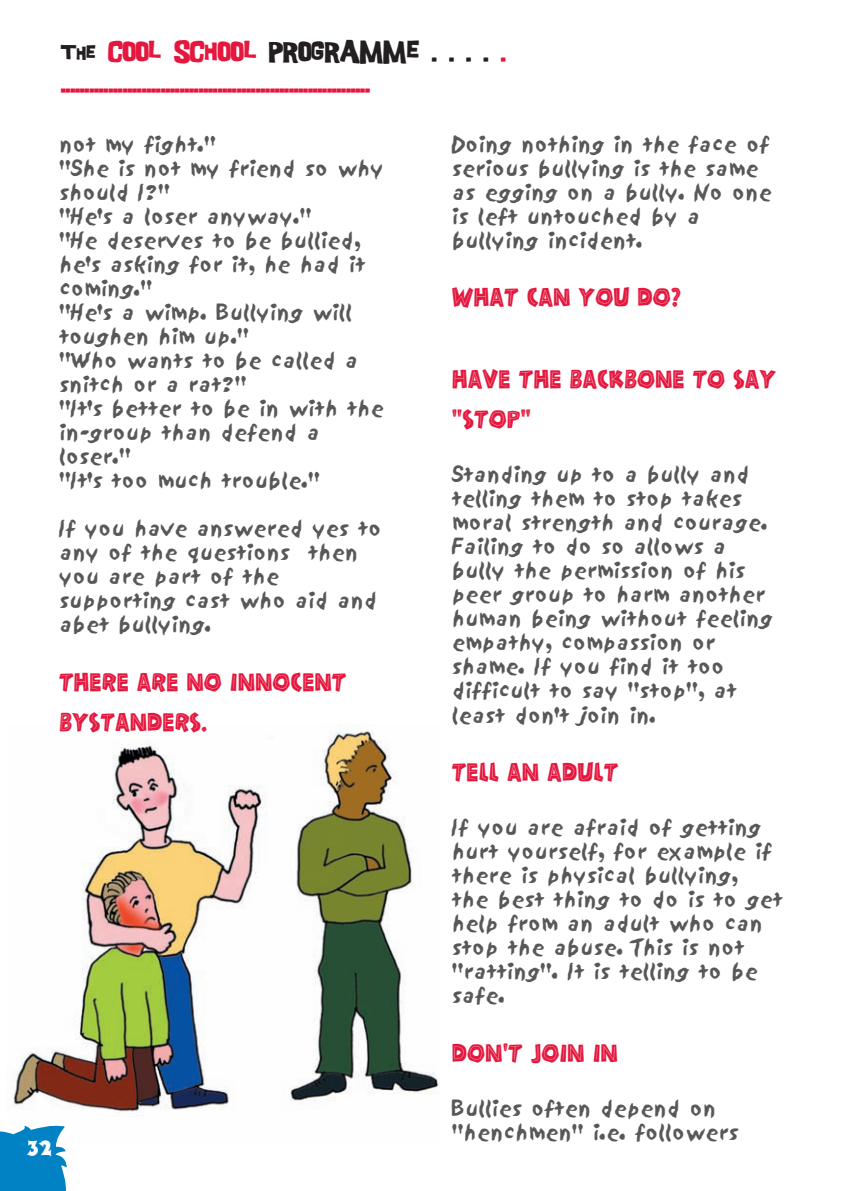
<style>
.page{position:relative;width:842px;height:1191px;background:#fff}
.page>*{position:absolute;margin:0;border:0;box-sizing:border-box;transform-origin:0 0}
.t1{font:28px/40.6px "Chunk";color:#e4183e}
.t2{font:24px/30px "Good Girl";color:#e4183e}
.t3{font:22px "Jazz Poster";color:#fff}
.t4{font:20px/24px "Sand";color:#57585a}
.s1{font-size:18px;color:#231f20}
.s2{color:#231f20}
</style>
<div class="page">
<img style="left:13px;top:728px;width:426px;height:389px">
<svg style="left:0;top:1125px;width:67px;height:66px;background:#2091cc"></svg>
<p class="t2" style="left:61px;top:38px;width:446px"><span class="s1">THE</span> COOL SCHOOL <span class="s2">PROGRAMME . . . .</span> . .................................................................</p>
<p class="t4" style="left:59px;top:133px;width:326px">not my fight."<br>"She is not my friend so why should I?"<br>"He's a loser anyway."<br>"He deserves to be bullied, he's asking for it, he had it coming."<br>"He's a wimp. Bullying will toughen him up."<br>"Who wants to be called a snitch or a rat?"<br>"It's better to be in with the in-group than defend a loser."<br>"It's too much trouble."</p>
<p class="t4" style="left:59px;top:517px;width:324px">If you have answered yes to any of the questions then you are part of the supporting cast who aid and abet bullying.</p>
<p class="t1" style="left:59px;top:660px;width:289px">THERE ARE NO INNOCENT<br>BYSTANDERS.</p>
<p class="t3" style="left:27px;top:1127px;width:27px">32</p>
<p class="t4" style="left:452px;top:133px;width:321px">Doing nothing in the face of serious bullying is the same as egging on a bully. No one is left untouched by a bullying incident.</p>
<p class="t1" style="left:452px;top:276px;width:231px">WHAT CAN YOU DO?</p>
<p class="t1" style="left:452px;top:357px;width:326px">HAVE THE BACKBONE TO SAY "STOP"</p>
<p class="t4" style="left:452px;top:463px;width:322px">Standing up to a bully and telling them to stop takes moral strength and courage.<br>Failing to do so allows a bully the permission of his peer group to harm another human being without feeling empathy, compassion or shame. If you find it too difficult to say "stop", at least don't join in.</p>
<p class="t1" style="left:452px;top:751px;width:168px">TELL AN ADULT</p>
<p class="t4" style="left:452px;top:816px;width:332px">If you are afraid of getting hurt yourself, for example if there is physical bullying,<br>the best thing to do is to get help from an adult who can stop the abuse. This is not "ratting". It is telling to be safe.</p>
<p class="t1" style="left:452px;top:1031px;width:168px">DON'T JOIN IN</p>
<p class="t4" style="left:452px;top:1096px;width:288px">Bullies often depend on "henchmen" i.e. followers</p>
</div>
